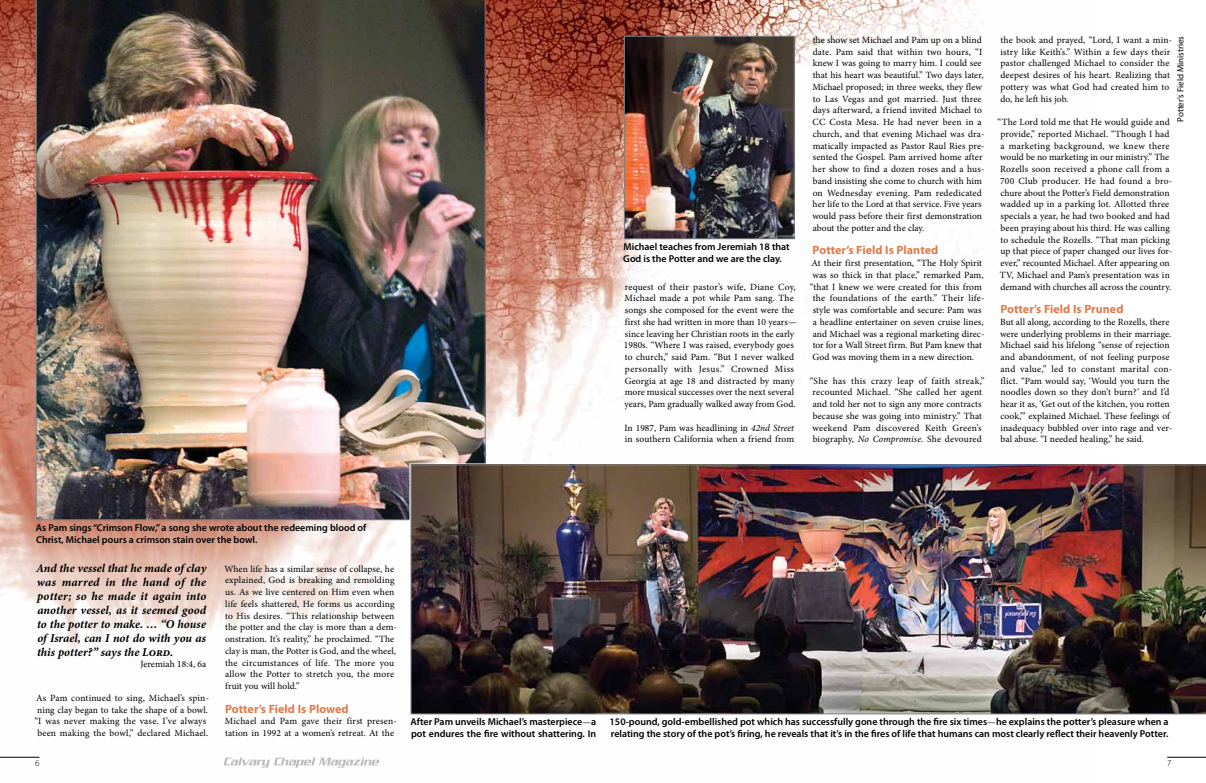
<style>
.page{position:relative;width:1206px;height:783px;background:#fff}
.page>*{position:absolute;margin:0;border:0;box-sizing:border-box;transform-origin:0 0}
.t1{font:italic 700 12px/14px "Minion Pro";color:#000;text-align:justify}
.t2{font:700 12px "Myriad Pro";letter-spacing:.005em;color:#df7a4a}
.t3{font:600 10px/12px "Myriad Pro";color:#000}
.t4{font:9.5px/11.8px "Minion Pro";letter-spacing:.01em;color:#000}
.t5{font:9px "Myriad Pro";color:#000}
.t6{font:300 9px "Myriad Pro";color:#000}
.s1{font-style:italic}
.s2{font-family:"Minion Pro";font-weight:400;font-size:9.5px}
</style>
<div class="page">
<img style="left:0;top:0;width:984px;height:761px">
<img style="left:626px;top:38px;width:166px;height:199px">
<div style="left:624px;top:36px;width:170px;height:203px;border:1px solid #808285"></div>
<img style="left:36px;top:0;width:449px;height:520px">
<img style="left:411px;top:465px;width:795px;height:249px">
<hr style="left:0;top:757px;width:39px;height:1px;background:#000">
<svg style="left:224px;top:758px;width:155px;height:10px"></svg>
<hr style="left:1167px;top:757px;width:39px;height:1px;background:#000">
<p class="t3" style="left:623px;top:240px;width:168px">Michael teaches from Jeremiah 18 that<br>God is the Potter and we are the clay.</p>
<p class="t4" style="left:624px;top:281px;width:174px">request of their pastor’s wife, Diane Coy, Michael made a pot while Pam sang. The songs she composed for the event were the first she had written in more than 10 years— since leaving her Christian roots in the early 1980s. “Where I was raised, everybody goes to church,” said Pam. “But I never walked personally with Jesus.” Crowned Miss Georgia at age 18 and distracted by many more musical successes over the next several years, Pam gradually walked away from God.</p>
<p class="t4" style="left:625px;top:422px;width:171px">In 1987, Pam was headlining in <span class="s1">42nd Street </span>in southern California when a friend from</p>
<p class="t4" style="left:812px;top:34px;width:174px">the show set Michael and Pam up on a blind date. Pam said that within two hours, “I knew I was going to marry him. I could see that his heart was beautiful.” Two days later, Michael proposed; in three weeks, they flew to Las Vegas and got married. Just three days afterward, a friend invited Michael to CC Costa Mesa. He had never been in a church, and that evening Michael was dra&shy;matically impacted as Pastor Raul Ries pre&shy;sented the Gospel. Pam arrived home after her show to find a dozen roses and a hus&shy;band insisting she come to church with him on Wednesday evening. Pam rededicated her life to the Lord at that service. Five years would pass before their first demonstration about the potter and the clay.</p>
<p class="t2" style="left:813px;top:243px;width:127px">Potter’s Field Is Planted</p>
<p class="t4" style="left:812px;top:257px;width:172px">At their first presentation, “The Holy Spirit</p>
<p class="t4" style="left:812px;top:269px;width:173px">was so thick in that place,” remarked Pam,</p>
<p class="t4" style="left:810px;top:281px;width:174px">“that I knew we were created for this from</p>
<p class="t4" style="left:813px;top:293px;width:173px">the foundations of the earth.” Their life-</p>
<p class="t4" style="left:813px;top:304px;width:170px">style was comfortable and secure: Pam was</p>
<p class="t4" style="left:813px;top:316px;width:172px">a headline entertainer on seven cruise lines,</p>
<p class="t4" style="left:813px;top:328px;width:173px">and Michael was a regional marketing direc-</p>
<p class="t4" style="left:813px;top:340px;width:171px">tor for a Wall Street firm. But Pam knew that</p>
<p class="t4" style="left:813px;top:351px;width:163px">God was moving them in a new direction.</p>
<p class="t4" style="left:810px;top:375px;width:176px">“She has this crazy leap of faith streak,” recounted Michael. “She called her agent and told her not to sign any more contracts because she was going into ministry.” That weekend Pam discovered Keith Green’s biography, <span class="s1">No Compromise</span>. She devoured</p>
<p class="t4" style="left:1000px;top:34px;width:173px">the book and prayed, “Lord, I want a min&shy;istry like Keith’s.” Within a few days their pastor challenged Michael to consider the deepest desires of his heart. Realizing that pottery was what God had created him to do, he left his job.</p>
<p class="t4" style="left:998px;top:116px;width:176px">“The Lord told me that He would guide and provide,” reported Michael. “Though I had a marketing background, we knew there would be no marketing in our ministry.” The Rozells soon received a phone call from a 700 Club producer. He had found a bro&shy;chure about the Potter’s Field demonstration wadded up in a parking lot. Allotted three specials a year, he had two booked and had been praying about his third. He was calling to schedule the Rozells. “That man picking up that piece of paper changed our lives for&shy;ever,” recounted Michael. After appearing on TV, Michael and Pam’s presentation was in demand with churches all across the country.</p>
<p class="t2" style="left:1000px;top:301px;width:125px">Potter’s Field Is Pruned</p>
<p class="t4" style="left:1000px;top:316px;width:174px">But all along, according to the Rozells, there were underlying problems in their marriage.<br>Michael said his lifelong “sense of rejection and abandonment, of not feeling purpose and value,” led to constant marital con&shy;flict. “Pam would say, ‘Would you turn the noodles down so they don’t burn?’ and I’d hear it as, ‘Get out of the kitchen, you rotten cook,’” explained Michael. These feelings of inadequacy bubbled over into rage and ver&shy;bal abuse. “I needed healing,” he said.</p>
<p class="t5" style="left:1175px;top:122px;width:87px;rotate:-90deg">Potter’s Field Ministries</p>
<p class="t3" style="left:36px;top:521px;width:332px">As Pam sings “Crimson Flow,” a song she wrote about the redeeming blood of<br>Christ, Michael pours a crimson stain over the bowl.</p>
<p class="t1" style="left:36px;top:561px;width:172px">And the vessel that he made of clay was marred in the hand of the potter; so he made it again into another vessel, as it seemed good to the potter to make. … “O house of Israel, can I not do with you as this potter?” says the Lord.</p>
<p class="t4" style="left:140px;top:659px;width:67px">Jeremiah 18:4, 6a</p>
<p class="t4" style="left:34px;top:692px;width:176px;text-align:center">As Pam continued to sing, Michael’s spin&shy;ning clay began to take the shape of a bowl. “I was never making the vase. I’ve always been making the bowl,” declared Michael.</p>
<p class="t4" style="left:224px;top:563px;width:174px">When life has a similar sense of collapse, he explained, God is breaking and remolding us. As we live centered on Him even when life feels shattered, He forms us according to His desires. “This relationship between the potter and the clay is more than a dem&shy;onstration. It’s reality,” he proclaimed. “The clay is man, the Potter is God, and the wheel, the circumstances of life. The more you allow the Potter to stretch you, the more fruit you will hold.”</p>
<p class="t2" style="left:225px;top:701px;width:125px">Potter’s Field Is Plowed</p>
<p class="t4" style="left:225px;top:716px;width:174px">Michael and Pam gave their first presen&shy;tation in 1992 at a women’s retreat. At the</p>
<p class="t3" style="left:411px;top:716px;width:187px">After Pam unveils Michael’s masterpiece<span class="s2">—</span>a</p>
<p class="t3" style="left:610px;top:716px;width:561px">150-pound, gold-embellished pot which has successfully gone through the fire six times<span class="s2">—</span>he explains the potter’s pleasure when a</p>
<p class="t3" style="left:411px;top:728px;width:187px">pot endures the fire without shattering. In</p>
<p class="t3" style="left:611px;top:728px;width:559px">relating the story of the pot’s firing, he reveals that it’s in the fires of life that humans can most clearly reflect their heavenly Potter.</p>
<p class="t6" style="left:35px;top:757px;width:6px">6</p>
<p class="t6" style="left:1167px;top:757px;width:6px">7</p>
</div>
